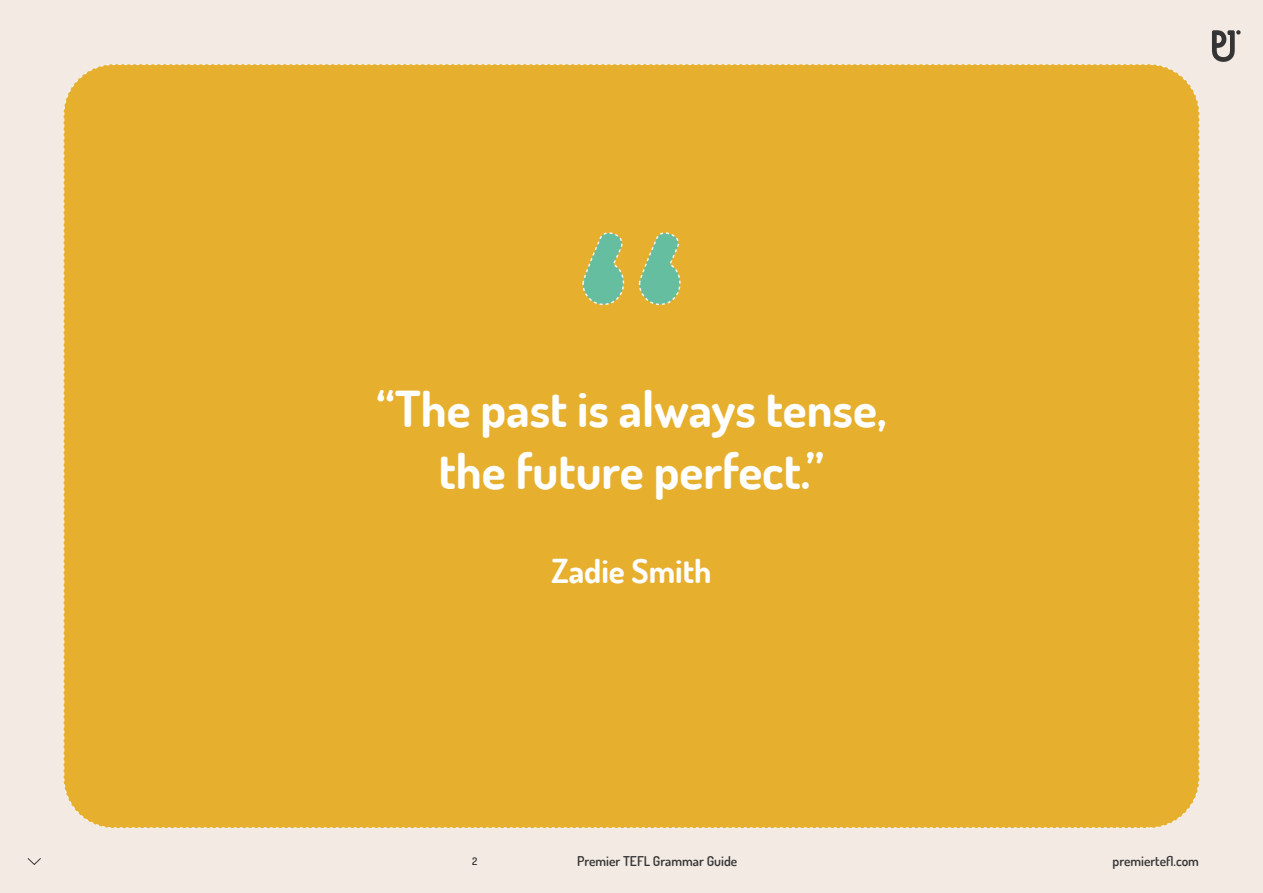
<style>
.page{position:relative;width:1263px;height:893px;background:#f2eae3}
.page>*{position:absolute;margin:0;border:0;box-sizing:border-box;transform-origin:0 0}
.t1{font:700 49.5px/61.5px "Dosis";color:#fff;text-align:center}
.t2{font:700 33px "Dosis";color:#fff}
.t3{font:600 13.5px "Dosis";color:#353535}
.t4{font:600 10.5px "Dosis";color:#353535}
</style>
<div class="page">
<svg style="left:27px;top:858px;width:14px;height:7px"></svg>
<div style="left:64px;top:64px;width:1135px;height:764px;background:#e7af2e;border-radius:50px"></div>
<svg style="left:582px;top:232px;width:99px;height:74px"></svg>
<svg style="left:1212px;top:30px;width:28px;height:32px"></svg>
<p class="t1" style="left:376px;top:377px;width:512px">“The past is always tense, the future perfect.”</p>
<p class="t2" style="left:551px;top:550px;width:162px">Zadie Smith</p>
<p class="t4" style="left:472px;top:854px;width:7px">2</p>
<p class="t3" style="left:577px;top:852px;width:162px">Premier TEFL Grammar Guide</p>
<p class="t3" style="left:1112px;top:852px;width:88px">premiertefl.com</p>
</div>
